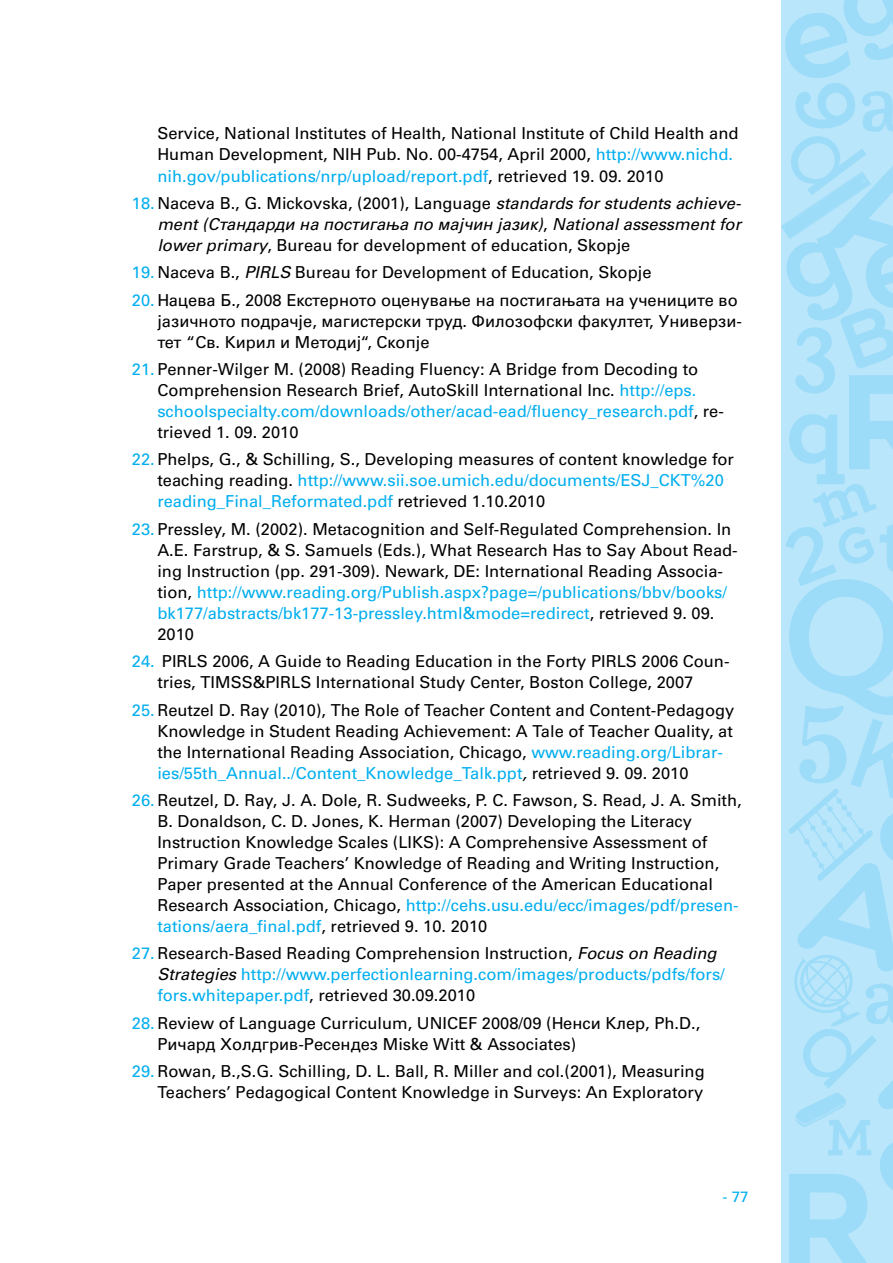
<style>
.page{position:relative;width:893px;height:1263px;background:#fff}
.page>*{position:absolute;margin:0;border:0;box-sizing:border-box;transform-origin:0 0}
.t1{font:16.5px/21px "Univers C";color:#000}
.t2{font:italic 16.5px/21px "Univers C";color:#000;text-align:justify}
.t3{font:16.5px/21px "Univers C";color:#00aeef}
.t4{font:15px "Univers C";color:#00aeef}
.s1{color:#00aeef}
.s2{font-style:normal;color:#00aeef}
.s3{font-style:normal}
.s4{font-style:italic}
.s5{color:#000}
.s6{font-style:italic;color:#000}
</style>
<div class="page">
<svg style="left:781px;top:0;width:112px;height:1263px;background:#afe2f9"></svg>
<p class="t1" style="left:157px;top:123px;width:583px">Service, National Institutes of Health, National Institute of Child Health and<br>Human Development, NIH Pub. No. 00-4754, April 2000, <span class="s1">http://www.nichd. nih.gov/publications/nrp/upload/report.pdf</span>, retrieved 19. 09. 2010</p>
<p class="t2" style="left:157px;top:192px;width:585px;text-indent:-26px"><span class="s2">18.</span> <span class="s3">Naceva B., G. Mickovska, (2001), Language</span> standards for students achieve&shy;ment (Стандарди на постигања по мајчин јазик)<span class="s3">,</span> National assessment for lower primary<span class="s3">, Bureau for development of education, Skopje</span></p>
<p class="t1" style="left:132px;top:262px;width:521px"><span class="s1">19.</span> Naceva B., <span class="s4">PIRLS</span> Bureau for Development of Education, Skopje</p>
<p class="t1" style="left:157px;top:289px;width:586px;text-indent:-26px"><span class="s1">20.</span> Нацева Б., 2008 Екстерното оценување на постигањата на учениците во јазичното подрачје, магистерски труд. Филозофски факултет, Универзи&shy;тет “Св. Кирил и Методиј“, Скопје</p>
<p class="t1" style="left:157px;top:358px;width:568px;text-indent:-26px"><span class="s1">21.</span> Penner-Wilger M. (2008) Reading Fluency: A Bridge from Decoding to Comprehension Research Brief, AutoSkill International Inc. <span class="s1">http://eps. schoolspecialty.com/downloads/other/acad-ead/fluency_research.pdf</span>, re&shy;trieved 1. 09. 2010</p>
<p class="t1" style="left:157px;top:449px;width:578px;text-indent:-26px"><span class="s1">22.</span> Phelps, G., &amp; Schilling, S., Developing measures of content knowledge for teaching reading. <span class="s1">http://www.sii.soe.umich.edu/documents/ESJ_CKT%20 reading_Final_Reformated.pdf</span> retrieved 1.10.2010</p>
<p class="t1" style="left:157px;top:518px;width:582px;text-indent:-26px"><span class="s1">23.</span> Pressley, M. (2002). Metacognition and Self-Regulated Comprehension. In A.E. Farstrup, &amp; S. Samuels (Eds.), What Research Has to Say About Read&shy;ing Instruction (pp. 291-309). Newark, DE: International Reading Associa&shy;tion, <span class="s1">http://www.reading.org/Publish.aspx?page=/publications/bbv/books/ bk177/abstracts/bk177-13-pressley.html&amp;mode=redirect</span>, retrieved 9. 09.<br>2010</p>
<p class="t1" style="left:157px;top:651px;width:574px;text-indent:-26px"><span class="s1">24.</span> PIRLS 2006, A Guide to Reading Education in the Forty PIRLS 2006 Coun&shy;tries, TIMSS&amp;PIRLS International Study Center, Boston College, 2007</p>
<p class="t1" style="left:157px;top:699px;width:579px;text-indent:-26px"><span class="s1">25.</span> Reutzel D. Ray (2010), The Role of Teacher Content and Content-Pedagogy Knowledge in Student Reading Achievement: A Tale of Teacher Quality, at the International Reading Association, Chicago, <span class="s1">www.reading.org/Librar&shy;ies/55th_Annual../Content_Knowledge_Talk.ppt</span><span class="s4">,</span> retrieved 9. 09. 2010</p>
<p class="t1" style="left:157px;top:789px;width:586px;text-indent:-26px"><span class="s1">26.</span> Reutzel, D. Ray, J. A. Dole, R. Sudweeks, P. C. Fawson, S. Read, J. A. Smith, B. Donaldson, C. D. Jones, K. Herman (2007) Developing the Literacy Instruction Knowledge Scales (LIKS): A Comprehensive Assessment of Primary Grade Teachers’ Knowledge of Reading and Writing Instruction, Paper presented at the Annual Conference of the American Educational Research Association, Chicago, <span class="s1">http://cehs.usu.edu/ecc/images/pdf/presen&shy;tations/aera_final.pdf</span>, retrieved 9. 10. 2010</p>
<p class="t3" style="left:157px;top:943px;width:569px;text-indent:-26px">27. <span class="s5">Research-Based Reading Comprehension Instruction,</span> <span class="s6">Focus on Reading<br>Strategies</span> http://www.perfectionlearning.com/images/products/pdfs/fors/ fors.whitepaper.pdf<span class="s5">, retrieved 30.09.2010</span></p>
<p class="t1" style="left:157px;top:1012px;width:544px;text-indent:-26px"><span class="s1">28.</span> Review of Language Curriculum, UNICEF 2008/09 (Ненси Клер, Ph.D.,<br>Ричард Холдгрив-Ресендез Miske Witt &amp; Associates)</p>
<p class="t1" style="left:132px;top:1061px;width:574px;text-align:right"><span class="s1">29.</span> Rowan, B.,S.G. Schilling, D. L. Ball, R. Miller and col.(2001), Measuring<br>Teachers’ Pedagogical Content Knowledge in Surveys: An Exploratory</p>
<p class="t4" style="left:723px;top:1188px;width:27px">- 77</p>
</div>
